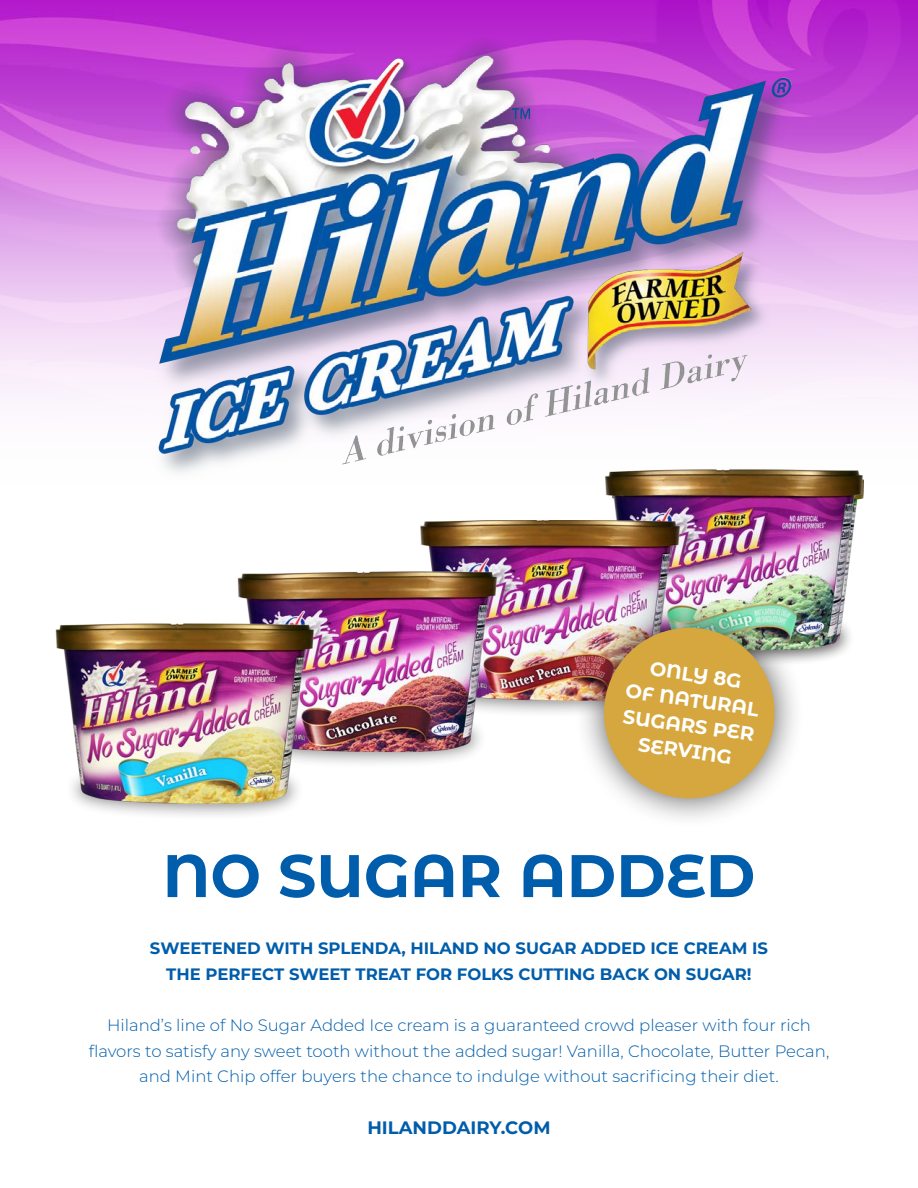
<style>
.page{position:relative;width:918px;height:1188px;background:#fff}
.page>*{position:absolute;margin:0;border:0;box-sizing:border-box;transform-origin:0 0}
.t1{font:700 60px "Montserrat Alternates";color:#005dab}
.t2{font:700 19.5px/25.5px "Montserrat Alternates";color:#fff;text-align:center}
.t3{font:700 18px "Montserrat";color:#005dab}
.t4{font:300 16.5px/25.5px "Montserrat";color:#005dab;text-align:center}
.t5{font:700 16.5px "Montserrat";color:#005dab}
</style>
<div class="page">
<svg style="left:1px;top:0;width:917px;height:136px;background:#ba30d0"></svg>
<svg style="left:1px;top:136px;width:917px;height:267px;background:#e9baef"></svg>
<img style="left:118px;top:36px;width:682px;height:437px">
<svg style="left:804px;top:653px;width:37px;height:8px"></svg>
<img style="left:604px;top:469px;width:260px;height:184px">
<svg style="left:497px;top:704px;width:77px;height:9px"></svg>
<img style="left:421px;top:520px;width:260px;height:184px">
<svg style="left:314px;top:755px;width:152px;height:8px"></svg>
<img style="left:237px;top:571px;width:260px;height:184px">
<svg style="left:88px;top:806px;width:199px;height:10px"></svg>
<img style="left:55px;top:623px;width:259px;height:183px">
<div style="left:574px;top:598px;width:230px;height:230px;background:#231f20;opacity:.75"></div>
<div style="left:604px;top:628px;width:171px;height:170px;background:#d6a73e;border-radius:50%"></div>
<p class="t2" style="left:652px;top:655px;width:94px;rotate:8deg">ONLY 8G</p>
<p class="t2" style="left:628px;top:677px;width:136px;rotate:8deg">OF NATURAL</p>
<p class="t2" style="left:625px;top:702px;width:134px;rotate:8deg">SUGARS PER<br>SERVING</p>
<p class="t1" style="left:163px;top:833px;width:594px">NO SUGAR ADDED</p>
<p class="t5" style="left:150px;top:937px;width:620px">SWEETENED WITH SPLENDA, HILAND NO SUGAR ADDED ICE CREAM IS</p>
<p class="t5" style="left:166px;top:962px;width:587px">THE PERFECT SWEET TREAT FOR FOLKS CUTTING BACK ON SUGAR!</p>
<p class="t4" style="left:89px;top:1012px;width:742px">Hiland’s line of No Sugar Added Ice cream is a guaranteed crowd pleaser with four rich flavors to satisfy any sweet tooth without the added sugar! Vanilla, Chocolate, Butter Pecan, and Mint Chip offer buyers the chance to indulge without sacrificing their diet.</p>
<p class="t3" style="left:367px;top:1115px;width:185px">HILANDDAIRY.COM</p>
</div>
